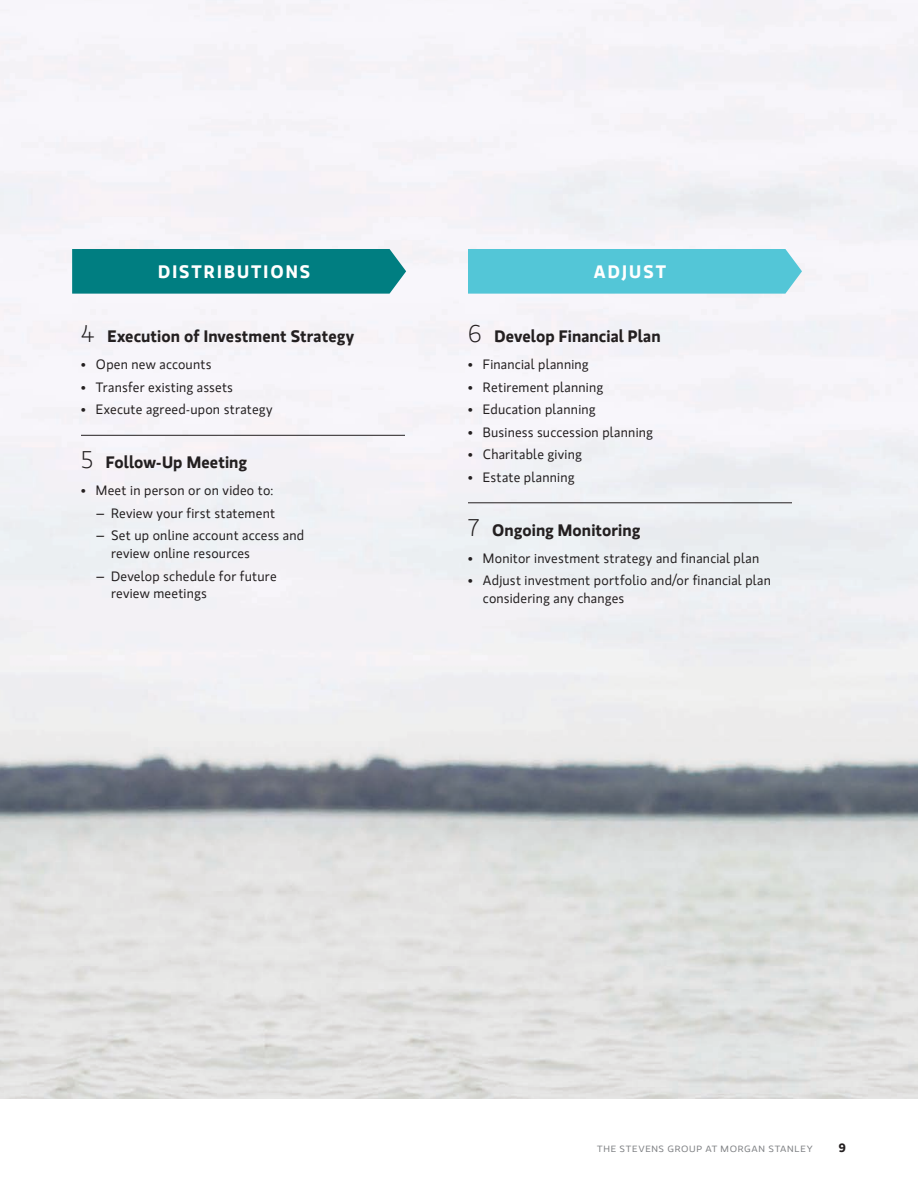
<style>
.page{position:relative;width:918px;height:1188px;background:#fff}
.page>*{position:absolute;margin:0;border:0;box-sizing:border-box;transform-origin:0 0}
.t1{font:700 18px "MS Gloriola II Std";letter-spacing:.115em;color:#fff}
.t2{font:700 16.5px "MS Gloriola II Std";letter-spacing:.005em;color:#231f20}
.t3{font:13.5px/18px "MS Gloriola II Std";letter-spacing:.015em;color:#231f20}
.t4{font:700 12px "MS Gloriola II Std";color:#231f20}
.t5{font:9px "MS Gloriola II Std";letter-spacing:.07em;color:#808285;scale:1.1 1}
.s1{font-weight:300;font-size:24px}
.s2{font-size:12px}
.s3{font-size:15px}
</style>
<div class="page">
<img style="left:0;top:0;width:918px;height:1098px">
<hr style="left:468px;top:503px;width:324px;height:1px;background:#231f20">
<hr style="left:81px;top:435px;width:324px;height:1px;background:#231f20">
<div style="left:72px;top:249px;width:334px;height:45px;background:#007e81"></div>
<div style="left:468px;top:249px;width:334px;height:45px;background:#53c6d7"></div>
<h1 class="t1" style="left:158px;top:259px;width:154px">DISTRIBUTIONS</h1>
<h1 class="t1" style="left:594px;top:259px;width:74px">ADJUST</h1>
<p class="t2" style="left:81px;top:324px;width:275px"><span class="s1">4</span> Execution of Investment Strategy</p>
<p class="t3" style="left:81px;top:355px;width:132px"><span class="s2">•</span> Open new accounts</p>
<p class="t3" style="left:81px;top:377px;width:154px"><span class="s2">•</span> Transfer existing assets</p>
<p class="t3" style="left:81px;top:400px;width:193px"><span class="s2">•</span> Execute agreed-upon strategy</p>
<p class="t2" style="left:81px;top:450px;width:168px"><span class="s1">5</span> Follow-Up Meeting</p>
<p class="t3" style="left:81px;top:481px;width:194px"><span class="s2">•</span> Meet in person or on video to:</p>
<p class="t3" style="left:96px;top:503px;width:181px"><span class="s3">–</span> Review your first statement</p>
<p class="t3" style="left:111px;top:526px;width:195px;text-indent:-15px"><span class="s3">–</span> Set up online account access and review online resources</p>
<p class="t3" style="left:111px;top:566px;width:167px;text-indent:-15px"><span class="s3">–</span> Develop schedule for future review meetings</p>
<p class="t2" style="left:468px;top:324px;width:194px"><span class="s1">6</span> Develop Financial Plan</p>
<p class="t3" style="left:468px;top:355px;width:122px"><span class="s2">•</span> Financial planning</p>
<p class="t3" style="left:468px;top:377px;width:137px"><span class="s2">•</span> Retirement planning</p>
<p class="t3" style="left:468px;top:400px;width:129px"><span class="s2">•</span> Education planning</p>
<p class="t3" style="left:468px;top:422px;width:186px"><span class="s2">•</span> Business succession planning</p>
<p class="t3" style="left:468px;top:445px;width:115px"><span class="s2">•</span> Charitable giving</p>
<p class="t3" style="left:468px;top:467px;width:108px"><span class="s2">•</span> Estate planning</p>
<p class="t2" style="left:468px;top:518px;width:174px"><span class="s1">7</span> Ongoing Monitoring</p>
<p class="t3" style="left:468px;top:548px;width:293px"><span class="s2">•</span> Monitor investment strategy and financial plan</p>
<p class="t3" style="left:483px;top:571px;width:290px;text-indent:-15px"><span class="s2">•</span> Adjust investment portfolio and/or financial plan considering any changes</p>
<p class="t5" style="left:597px;top:1143px;width:197px">THE STEVENS GROUP AT MORGAN STANLEY</p>
<p class="t4" style="left:839px;top:1139px;width:9px">9</p>
</div>
